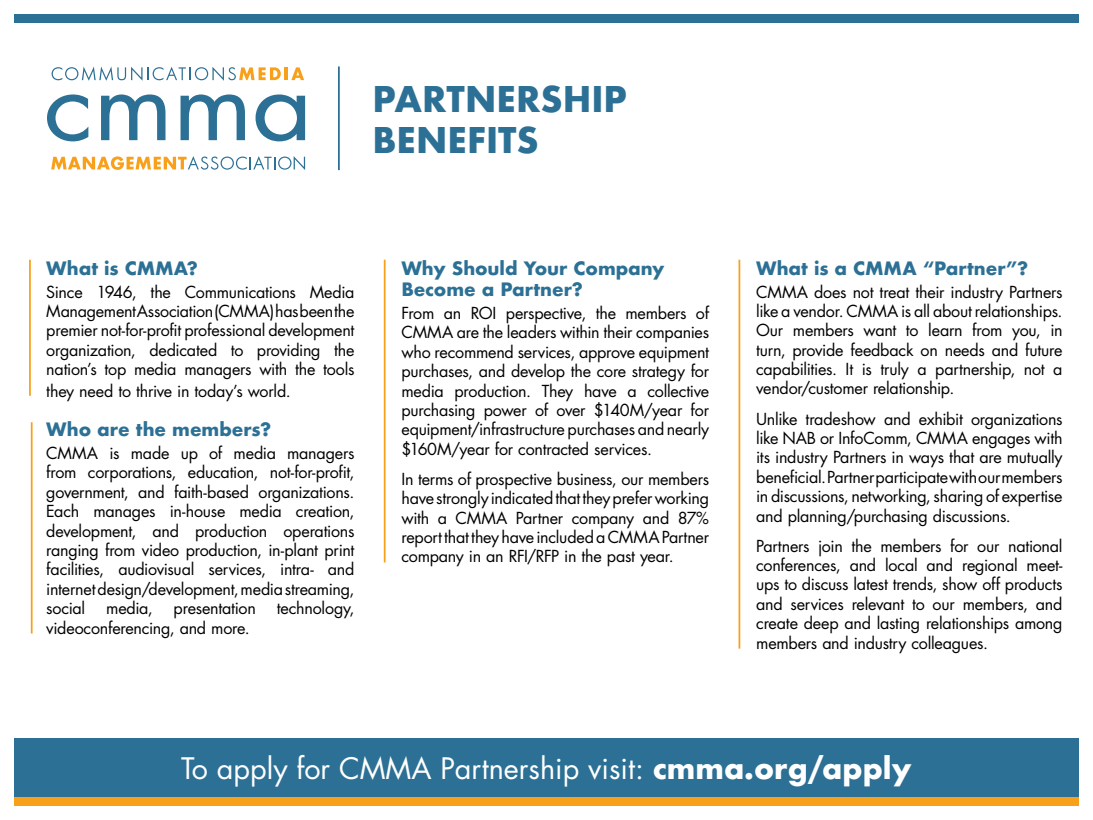
<style>
.page{position:relative;width:1093px;height:820px;background:#fff}
.page>*{position:absolute;margin:0;border:0;box-sizing:border-box;transform-origin:0 0}
.t1{font:700 34.44px/41.3px "Futura";color:#2c7095}
.t2{font:28.8px "Futura";color:#fff}
.t3{font:700 17.92px/21.5px "Futura";color:#2c7095}
.t4{font:16.12px/19.4px "Futura";letter-spacing:-.015em;color:#000;text-align:justify}
.s1{font-weight:700}
</style>
<div class="page">
<hr style="left:29px;top:259px;width:2px;height:136px;background:#f9a01b">
<hr style="left:31px;top:422px;width:2px;height:211px;background:#f9a01b">
<hr style="left:738px;top:259px;width:2px;height:389px;background:#f9a01b">
<hr style="left:384px;top:259px;width:1px;height:303px;background:#f9a01b">
<div style="left:14px;top:14px;width:1064px;height:9px;background:#2c7095"></div>
<div style="left:14px;top:796px;width:1064px;height:9px;background:#f9a01b"></div>
<svg style="left:47px;top:94px;width:41px;height:47px"></svg>
<svg style="left:180px;top:94px;width:65px;height:46px"></svg>
<svg style="left:101px;top:94px;width:64px;height:46px"></svg>
<svg style="left:52px;top:66px;width:252px;height:15px"></svg>
<svg style="left:51px;top:156px;width:254px;height:14px"></svg>
<svg style="left:255px;top:94px;width:50px;height:47px"></svg>
<hr style="left:338px;top:66px;width:2px;height:104px;background:#2c7095">
<div style="left:14px;top:737px;width:1064px;height:59px;background:#2c7095"></div>
<h1 class="t1" style="left:373px;top:78px;width:256px">PARTNERSHIP<br>BENEFITS</h1>
<p class="t3" style="left:46px;top:257px;width:153px">What is CMMA?</p>
<p class="t4" style="left:46px;top:282px;width:310px">Since 1946, the Communications Media Management Association (CMMA) has been the premier not-for-profit professional development organization, dedicated to providing the nation’s top media managers with the tools</p>
<p class="t4" style="left:46px;top:381px;width:246px">they need to thrive in today’s world.</p>
<p class="t3" style="left:46px;top:418px;width:226px">Who are the members?</p>
<p class="t4" style="left:46px;top:443px;width:310px">CMMA is made up of media managers from corporations, education, not-for-profit, government, and faith-based organizations.<br>Each manages in-house media creation, development, and production operations ranging from video production, in-plant print facilities, audiovisual services, intra- and internet design/development, media streaming, social</p>
<p class="t4" style="left:106px;top:598px;width:48px">media,</p>
<p class="t4" style="left:174px;top:598px;width:84px">presentation</p>
<p class="t4" style="left:277px;top:598px;width:79px">technology,</p>
<p class="t4" style="left:46px;top:617px;width:205px">videoconferencing, and more.</p>
<p class="t3" style="left:401px;top:257px;width:265px">Why Should Your Company<br>Become a Partner?</p>
<p class="t4" style="left:401px;top:303px;width:309px">From an ROI perspective, the members of CMMA are the leaders within their companies who recommend services, approve equipment purchases, and develop the core strategy for media production. They have a collective purchasing power of over $140M/year for equipment/infrastructure purchases and nearly $160M/year for contracted services.</p>
<p class="t4" style="left:401px;top:469px;width:309px">In terms of prospective business, our members have strongly indicated that they prefer working with a CMMA Partner company and 87% report that they have included a CMMA Partner company in an RFI/RFP in the past year.</p>
<p class="t3" style="left:756px;top:257px;width:273px">What is a CMMA “Partner”?</p>
<p class="t4" style="left:756px;top:282px;width:308px">CMMA does not treat their industry Partners like a vendor. CMMA is all about relationships.<br>Our members want to learn from you, in turn, provide feedback on needs and future capabilities. It is truly a partnership, not a vendor/customer relationship.</p>
<p class="t4" style="left:756px;top:409px;width:308px">Unlike tradeshow and exhibit organizations like NAB or InfoComm, CMMA engages with its industry Partners in ways that are mutually beneficial. Partner participate with our members in discussions, networking, sharing of expertise and planning/purchasing discussions.</p>
<p class="t4" style="left:756px;top:536px;width:308px">Partners join the members for our national conferences, and local and regional meet&shy;ups to discuss latest trends, show off products and services relevant to our members, and create deep and lasting relationships among members and industry colleagues.</p>
<h2 class="t2" style="left:181px;top:750px;width:732px">To apply for CMMA Partnership visit: <span class="s1">cmma.org/apply</span></h2>
</div>
